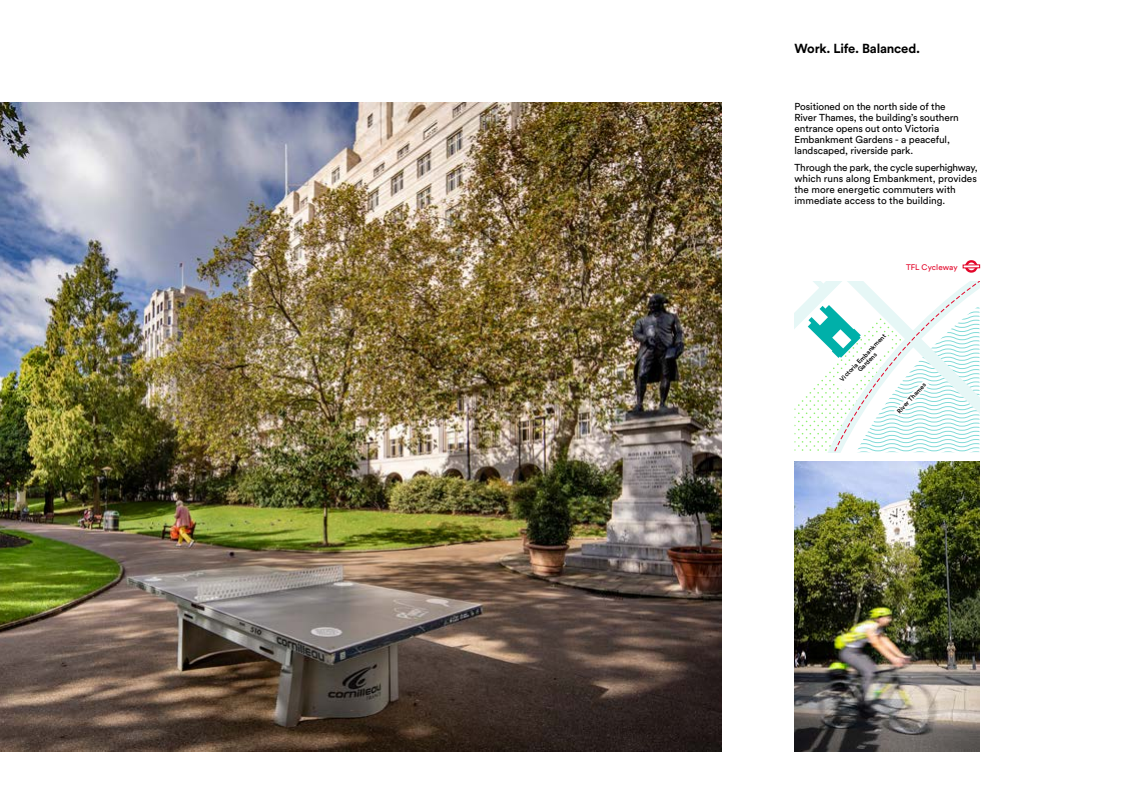
<style>
.page{position:relative;width:1134px;height:794px;background:#fff}
.page>*{position:absolute;margin:0;border:0;box-sizing:border-box;transform-origin:0 0}
.t1{font:700 13px "Circular Std";letter-spacing:-.015em;color:#000}
.t2{font:10px/11px "Circular Std";letter-spacing:-.01em;color:#000}
.t3{font:8px "Circular Std";letter-spacing:.005em;color:#e30529}
.t4{font:500 6.3px/6.4px "Circular Std";color:#000;text-align:center}
</style>
<div class="page">
<img style="left:0;top:102px;width:721px;height:649px">
<svg style="left:794px;top:282px;width:185px;height:170px"></svg>
<svg style="left:963px;top:260px;width:16px;height:13px"></svg>
<img style="left:794px;top:461px;width:185px;height:290px">
<h1 class="t1" style="left:794px;top:40px;width:127px">Work. Life. Balanced.</h1>
<p class="t2" style="left:794px;top:101px;width:166px">Positioned on the north side of the River Thames, the building’s southern entrance opens out onto Victoria Embankment Gardens - a peaceful, landscaped, riverside park.</p>
<p class="t2" style="left:794px;top:162px;width:185px">Through the park, the cycle superhighway, which runs along Embankment, provides the more energetic commuters with immediate access to the building.</p>
<p class="t3" style="left:906px;top:262px;width:53px">TFL Cycleway</p>
<p class="t4" style="left:839px;top:378px;width:64px;rotate:-46deg">Victoria Embankment<br>Gardens</p>
<p class="t4" style="left:896px;top:410px;width:41px;rotate:-47deg">River Thames</p>
</div>
